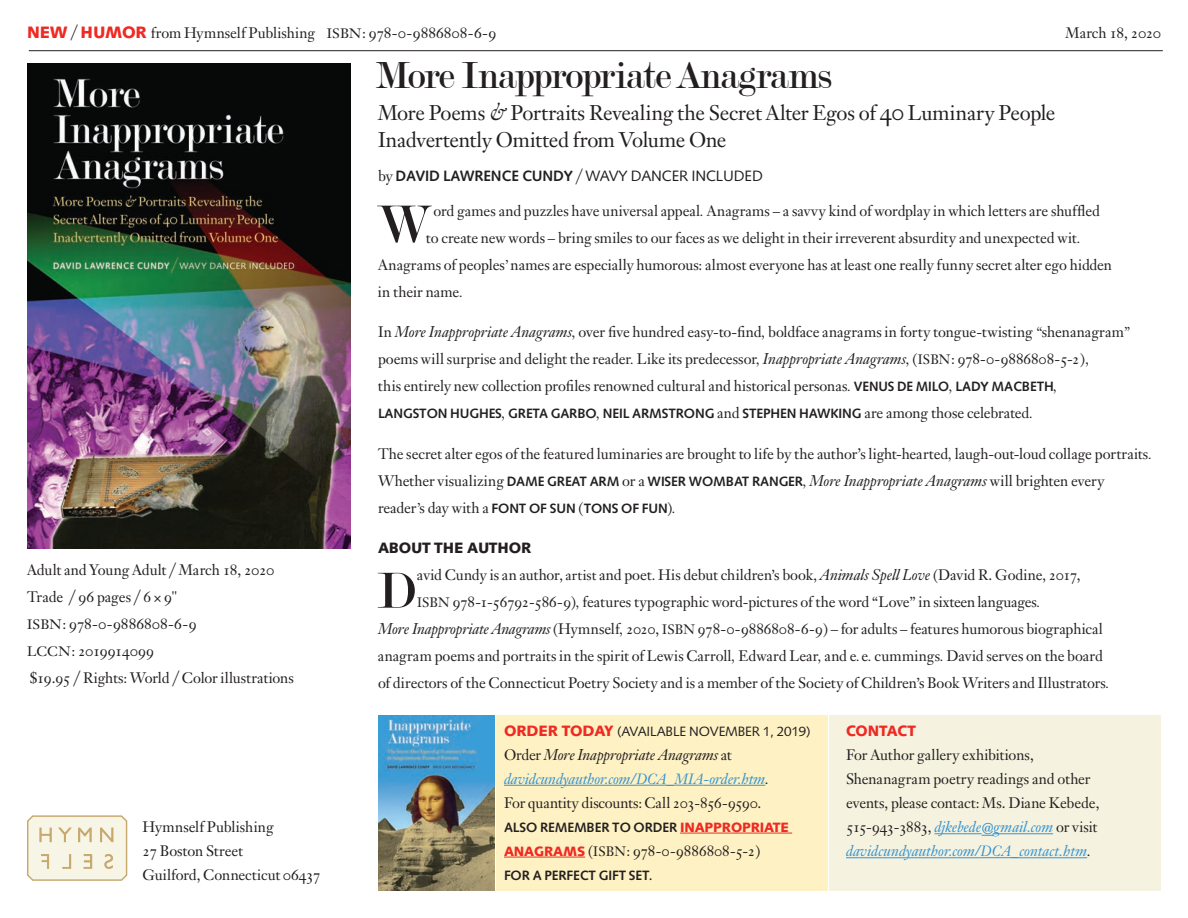
<style>
.page{position:relative;width:1188px;height:918px;background:#fff}
.page>*{position:absolute;margin:0;border:0;box-sizing:border-box;transform-origin:0 0}
.text_10_18{font:57px "Modern";color:#231f20}
.text_10_18-2{font:54px "Modern";color:#231f20}
.text_10_18-3{font:40.5px "Modern";letter-spacing:-.025em;color:#231f20}
.text_10_18-4{font:21px/27px "Janson Text";letter-spacing:-.015em;color:#231f20}
.text_10_18-5{font:italic 15.3px/24px "Janson Text";letter-spacing:-.01em;color:#3793d0}
.text_10_18-6{font:15px/27px "Janson Text";letter-spacing:-.005em;color:#231f20}
.text_10_18-7{font:15px/27px "Janson Text";letter-spacing:-.005em;color:#231f20;scale:.92 1}
.text_10_18-8{font:15px "Janson Text Roman SC";letter-spacing:-.005em;color:#231f20}
.text_10_18-9{font:700 15px "Syntax";letter-spacing:-.01em;color:#231f20}
.text_10_18-10{font:900 15px "Syntax";letter-spacing:-.01em;color:#231f20}
.text_10_18-11{font:900 15px "Syntax";letter-spacing:-.005em;color:#ee2a23}
.text_10_18-12{font:700 13.5px "Syntax";letter-spacing:-.01em;color:#231f20}
.text_10_18-13{font:13.5px "Syntax";letter-spacing:-.01em;color:#231f20}
.s1{font-family:"Syntax";font-weight:900;font-size:16.5px;color:#ee2a23}
.s2{font-family:"Helvetica Neue";font-weight:100;font-size:21px}
.s3{font-size:13.5px}
.s4{font-family:"Janson Text Roman SC"}
.s5{font-family:"Janson Text"}
.s6{font-family:"Janson Text";font-size:13.5px}
.s7{font-style:italic;font-size:22.5px}
.s8{font-family:"Janson Text Roman SC";font-size:24px}
.s9{font-family:"Janson Text";font-weight:400}
.s10{font-weight:400}
.s11{font-style:italic;font-size:14.25px}
.s12{font-style:italic;font-size:15.3px}
.s13{font-style:italic;font-size:14.7px}
.s14{font-family:"Syntax";font-weight:700;font-size:13.5px}
.s15{font-family:"Janson Text";font-weight:400;font-style:italic;font-size:14.25px}
.s16{font-family:"Janson Text";font-weight:400;font-size:15px}
.s17{font-size:14.25px}
.s18{font-weight:900;font-size:15px;color:#ee2a23}
.s19{font-style:normal;font-size:15px;color:#231f20}
.s20{color:#231f20}
.s21{font-size:14.7px}
.s22{font-weight:900;color:#ee2a23}
.s23{font-family:"Syntax";font-weight:900;font-size:13.5px;color:#ee2a23}
.s24{font-family:"Janson Text Roman SC";font-style:normal;font-size:15px;color:#231f20}
</style>
<div class="page">
<div style="left:830px;top:716px;width:331px;height:175px;background:#f5f3e0"></div>
<img style="left:27px;top:63px;width:324px;height:486px">
<hr style="left:29px;top:50px;width:1134px;height:1px;background:#231f20">
<hr style="left:934px;top:833px;width:48px;height:1px;background:#3793d0">
<hr style="left:993px;top:833px;width:60px;height:1px;background:#3793d0">
<hr style="left:846px;top:857px;width:135px;height:1px;background:#3793d0">
<hr style="left:981px;top:857px;width:30px;height:1px;background:#3793d0">
<hr style="left:1011px;top:857px;width:76px;height:1px;background:#3793d0">
<div style="left:496px;top:716px;width:332px;height:175px;background:#fef2c4"></div>
<img style="left:378px;top:716px;width:117px;height:175px">
<hr style="left:504px;top:785px;width:132px;height:1px;background:#3793d0">
<hr style="left:636px;top:785px;width:30px;height:1px;background:#3793d0">
<svg style="left:666px;top:785px;width:37px;height:1px"></svg>
<hr style="left:703px;top:785px;width:62px;height:1px;background:#3793d0">
<hr style="left:680px;top:833px;width:112px;height:1px;background:#ee2a23">
<hr style="left:504px;top:857px;width:81px;height:1px;background:#ee2a23">
<svg style="left:27px;top:815px;width:101px;height:66px;background:#efe9d4"></svg>
<p class="text_10_18-6" style="left:27px;top:19px;width:471px"><span class="s1">NEW</span> <span class="s2">/</span> <span class="s1">HUMOR</span> from Hymnself Publishing <span class="s3">ISBN</span><span class="s4">: 978-0-9886808-6-9</span></p>
<p class="text_10_18-8" style="left:1065px;top:24px;width:97px"><span class="s5">March</span> 18, 2020</p>
<p class="text_10_18-6" style="left:27px;top:556px;width:249px">Adult and Young Adult <span class="s2">/</span> March <span class="s4">18, 2020</span></p>
<p class="text_10_18-7" style="left:27px;top:583px;width:165px">Trade <span class="s2">/</span> <span class="s4">96</span> pages <span class="s2">/</span> 6 × <span class="s4">9</span>"</p>
<p class="text_10_18-8" style="left:27px;top:615px;width:171px"><span class="s6">ISBN</span>: 978-0-9886808-6-9</p>
<p class="text_10_18-8" style="left:27px;top:642px;width:129px"><span class="s6">LCCN</span>: 2019914099</p>
<p class="text_10_18-6" style="left:30px;top:664px;width:266px">$<span class="s4">19.95</span> <span class="s2">/</span> Rights: World <span class="s2">/</span> Color illustrations</p>
<p class="text_10_18-6" style="left:142px;top:813px;width:133px">Hymnself Publishing</p>
<p class="text_10_18-6" style="left:142px;top:837px;width:102px"><span class="s4">27</span> Boston Street</p>
<p class="text_10_18-6" style="left:143px;top:861px;width:180px">Guilford, Connecticut <span class="s4">06437</span></p>
<p class="text_10_18-3" style="left:375px;top:55px;width:458px">More Inappropriate Anagrams</p>
<p class="text_10_18-4" style="left:378px;top:99px;width:679px">More Poems <span class="s7">&amp;</span> Portraits Revealing the Secret Alter Egos of <span class="s8">40</span> Luminary People<br>Inadvertently Omitted from Volume One</p>
<p class="text_10_18-9" style="left:378px;top:167px;width:386px"><span class="s9">by</span> DAVID LAWRENCE CUNDY <span class="s2">/</span> <span class="s10">WAVY DANCER INCLUDED</span></p>
<p class="text_10_18-6" style="left:433px;top:197px;width:668px">ord games and puzzles have universal appeal<span class="s11">.</span> Anagrams – a savvy kind of wordplay in which letters are shuffled</p>
<p class="text_10_18-6" style="left:378px;top:224px;width:736px;text-indent:48px">to create new words – bring smiles to our faces as we delight in their irreverent absurdity and unexpected wit<span class="s11">.<br></span>Anagrams of peoples<span class="s11">’</span> names are especially humorous: almost everyone has at least one really funny secret alter ego hidden in their name<span class="s11">.</span></p>
<p class="text_10_18-6" style="left:378px;top:318px;width:753px">In <span class="s12">More Inappropriate Anagrams</span><span class="s13">,</span> over five hundred easy-to-find<span class="s11">,</span> boldface anagrams in forty tongue-twisting <span class="s11">“</span>shenanagram<span class="s11">” </span>poems will surprise and delight the reader<span class="s11">.</span> Like its predecessor<span class="s11">,</span> <span class="s12">Inappropriate Anagrams</span><span class="s13">,</span> (<span class="s3">ISBN</span><span class="s4">: 978-0-9886808-5-2)</span><span class="s13">,<br></span>this entirely new collection profiles renowned cultural and historical personas<span class="s11">.</span> <span class="s14">VENUS DE MILO</span><span class="s11">,</span> <span class="s14">LADY MACBETH</span><span class="s11">,</span></p>
<p class="text_10_18-12" style="left:378px;top:406px;width:657px">LANGSTON HUGHES<span class="s15">,</span> GRETA GARBO<span class="s15">,</span> NEIL ARMSTRONG <span class="s16">and</span> STEPHEN HAWKING <span class="s16">are among those celebrated</span><span class="s15">.</span></p>
<p class="text_10_18-7" style="left:378px;top:440px;width:843px">The secret alter egos of the featured luminaries are brought to life by the author’s light-hearted<span class="s11">,</span> laugh-out-loud collage portraits<span class="s11">.<br></span>Whether visualizing <span class="s14">DAME GREAT ARM</span> or a <span class="s14">WISER WOMBAT RANGER</span><span class="s11">,</span> <span class="s12">More Inappropriate Anagrams</span> will brighten every</p>
<p class="text_10_18-12" style="left:378px;top:500px;width:299px"><span class="s16">reader</span><span class="s15">’</span><span class="s16">s day with a</span> FONT OF SUN <span class="s16">(</span>TONS OF FUN<span class="s16">)</span><span class="s15">.</span></p>
<p class="text_10_18-10" style="left:378px;top:539px;width:155px">ABOUT THE AUTHOR</p>
<p class="text_10_18-6" style="left:417px;top:561px;width:665px">avid Cundy is an author<span class="s17">, artist</span> and poet<span class="s17">.</span> His debut children<span class="s17">’</span>s book<span class="s17">,</span> <span class="s12">Animals Spell Love</span> (David R. Godine<span class="s17">,</span> <span class="s4">2017,</span></p>
<p class="text_10_18-6" style="left:378px;top:588px;width:733px;text-indent:39px"><span class="s3">ISBN</span> <span class="s4">978-1-56792-586-9</span>)<span class="s11">,</span> features typographic word-pictures of the word <span class="s17">“</span>Love<span class="s17">”</span> in sixteen languages<span class="s11">.<br></span><span class="s12">More Inappropriate Anagrams</span> (Hymnself<span class="s11">,</span> <span class="s4">2020,</span> <span class="s3">ISBN</span> <span class="s4">978-0-9886808-6-9</span>) – for adults – features humorous biographical anagram poems and portraits in the spirit of Lewis Carroll<span class="s11">,</span> Edward Lear<span class="s11">,</span> and e<span class="s11">.</span>e<span class="s11">.</span> cummings<span class="s11">.</span> David serves on the board of directors of the Connecticut Poetry Society and is a member of the Society of Children<span class="s17">’</span>s Book Writers and Illustrators<span class="s11">.</span></p>
<p class="text_10_18" style="left:376px;top:196px;width:56px">W</p>
<p class="text_10_18-2" style="left:376px;top:564px;width:40px">D</p>
<p class="text_10_18-13" style="left:504px;top:723px;width:308px"><span class="s18">ORDER TODAY</span> (AVAILABLE NOVEMBER 1, 2019)</p>
<p class="text_10_18-5" style="left:504px;top:743px;width:267px"><span class="s19">Order</span> <span class="s20">More Inappropriate Anagrams</span> <span class="s19">at </span>davidcundyauthor.com/<span class="s21">DCA</span>_<span class="s21">MIA</span>-order.htm<span class="s20">.</span></p>
<p class="text_10_18-6" style="left:504px;top:789px;width:259px">For quantity discounts: Call <span class="s4">203-856-9590</span>.</p>
<p class="text_10_18-12" style="left:504px;top:819px;width:286px">ALSO REMEMBER TO ORDER <span class="s22">INAPPROPRIATE</span></p>
<p class="text_10_18-8" style="left:504px;top:842px;width:258px"><span class="s23">ANAGRAMS</span> <span class="s5">(</span><span class="s6">ISBN</span>: 978-0-9886808-5-2<span class="s5">)</span></p>
<p class="text_10_18-12" style="left:504px;top:867px;width:150px">FOR A PERFECT GIFT SET<span class="s16">.</span></p>
<p class="text_10_18-11" style="left:846px;top:722px;width:72px">CONTACT</p>
<p class="text_10_18-6" style="left:846px;top:743px;width:255px;line-height:24px">For Author gallery exhibitions,<br>Shenanagram poetry readings and other events, please contact: Ms. Diane Kebede,</p>
<p class="text_10_18-5" style="left:846px;top:815px;width:253px"><span class="s24">515-943-3883</span><span class="s19">,</span> djkebede@gmail.com <span class="s19">or visit </span>davidcundyauthor.com/<span class="s21">DCA</span>_contact.htm<span class="s20">.</span></p>
</div>
